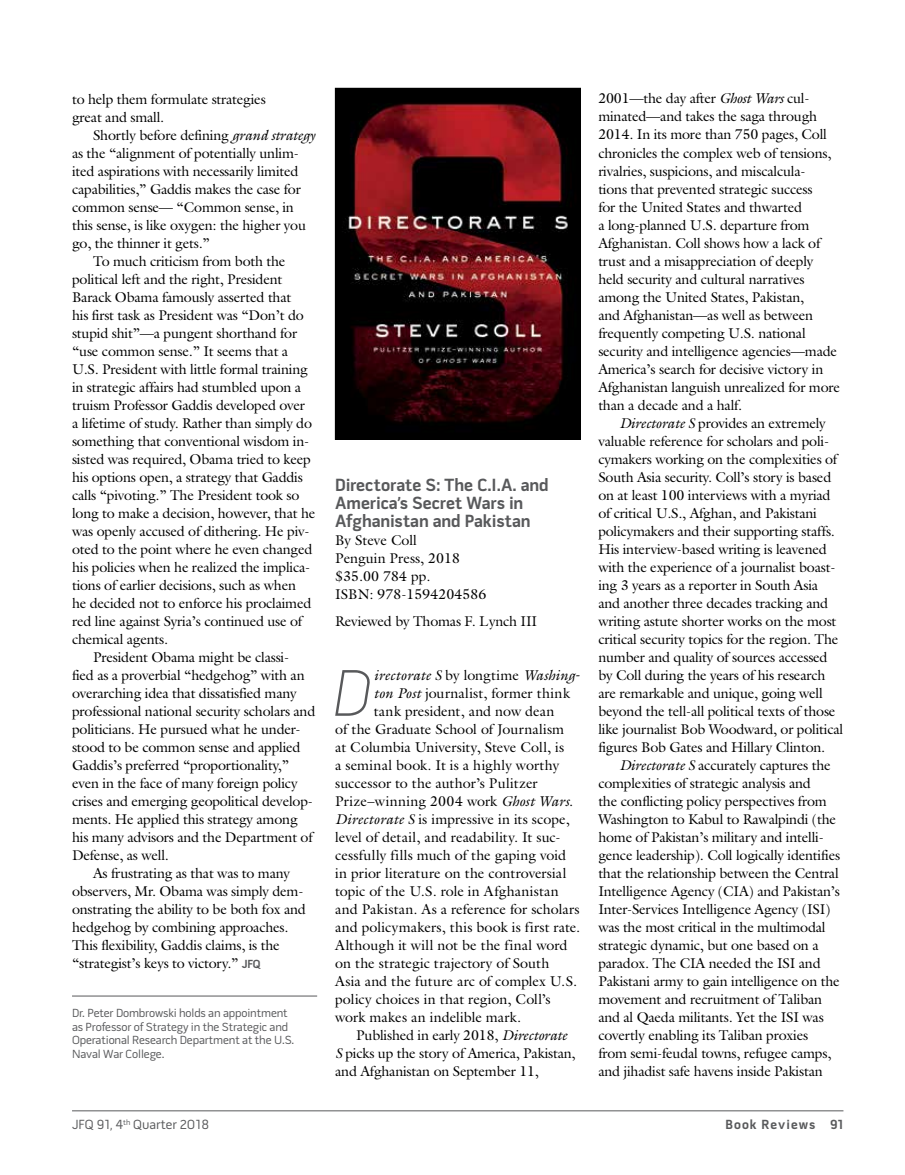
<style>
.page{position:relative;width:905px;height:1175px;background:#fff}
.page>*{position:absolute;margin:0;border:0;box-sizing:border-box;transform-origin:0 0}
.t1{font:67.2px "Pill Gothic 600 mg Thin Obq";color:#58595b}
.t2{font:700 18px/18px "Pill Gothic 600 mg";letter-spacing:-.005em;color:#58595b}
.t3{font:14.25px/18px "Galliard Std";letter-spacing:-.015em;color:#000}
.t4{font:14.25px "Galliard Std";letter-spacing:.005em;color:#000}
.t5{font:14.25px "Galliard Std";letter-spacing:.01em;color:#000}
.t6{font:14.25px "Galliard Std";letter-spacing:.02em;color:#000}
.t7{font:italic 14.25px "Galliard Std";letter-spacing:.005em;color:#000}
.t8{font:14.25px "Galliard Std";letter-spacing:.015em;color:#000}
.t9{font:13.5px "Pill Gothic 600 mg";color:#58595b}
.t10{font:700 13.5px "Pill Gothic 600 mg";letter-spacing:.075em;color:#58595b}
.t11{font:12px/13.5px "Pill Gothic 600 mg";letter-spacing:-.01em;color:#58595b}
.s1{font-style:italic}
.s2{font-family:"Pill Gothic 600 mg";font-weight:700;font-size:12px;color:#58595b}
.s3{font-style:normal}
</style>
<div class="page">
<hr style="left:72px;top:1110px;width:771px;height:1px;background:#58595b">
<hr style="left:72px;top:995px;width:245px;height:1px;background:#58595b">
<img style="left:337px;top:90px;width:241px;height:347px">
<div style="left:335px;top:88px;width:245px;height:351px;border:1px solid #000"></div>
<p class="t3" style="left:72px;top:89px;width:195px">to help them formulate strategies great and small.</p>
<p class="t3" style="left:93px;top:125px;width:223px">Shortly before defining <span class="s1">grand strategy</span></p>
<p class="t3" style="left:72px;top:143px;width:228px">as the “alignment of potentially unlim-</p>
<p class="t3" style="left:72px;top:161px;width:228px">ited aspirations with necessarily limited</p>
<p class="t3" style="left:72px;top:179px;width:230px">capabilities,” Gaddis makes the case for</p>
<p class="t3" style="left:72px;top:197px;width:223px">common sense— “Common sense, in</p>
<p class="t3" style="left:72px;top:215px;width:235px">this sense, is like oxygen: the higher you</p>
<p class="t3" style="left:72px;top:233px;width:139px">go, the thinner it gets.”</p>
<p class="t3" style="left:93px;top:251px;width:194px">To much criticism from both the</p>
<p class="t3" style="left:72px;top:269px;width:212px">political left and the right, President</p>
<p class="t3" style="left:72px;top:287px;width:221px">Barack Obama famously asserted that</p>
<p class="t3" style="left:72px;top:305px;width:233px">his first task as President was “Don’t do</p>
<p class="t3" style="left:72px;top:323px;width:226px">stupid shit”—a pungent shorthand for</p>
<p class="t3" style="left:72px;top:341px;width:218px">“use common sense.” It seems that a</p>
<p class="t3" style="left:72px;top:359px;width:237px">U.S. President with little formal training</p>
<p class="t3" style="left:72px;top:377px;width:230px">in strategic affairs had stumbled upon a</p>
<p class="t3" style="left:72px;top:395px;width:234px">truism Professor Gaddis developed over</p>
<p class="t3" style="left:72px;top:413px;width:241px">a lifetime of study. Rather than simply do</p>
<p class="t3" style="left:72px;top:431px;width:239px">something that conventional wisdom in-</p>
<p class="t3" style="left:72px;top:449px;width:240px">sisted was required, Obama tried to keep</p>
<p class="t3" style="left:72px;top:467px;width:232px">his options open, a strategy that Gaddis</p>
<p class="t3" style="left:72px;top:485px;width:229px">calls “pivoting.” The President took so</p>
<p class="t3" style="left:72px;top:503px;width:245px">long to make a decision, however, that he</p>
<p class="t3" style="left:72px;top:521px;width:239px">was openly accused of dithering. He piv-</p>
<p class="t3" style="left:72px;top:539px;width:242px">oted to the point where he even changed</p>
<p class="t3" style="left:72px;top:557px;width:240px">his policies when he realized the implica-</p>
<p class="t3" style="left:72px;top:575px;width:225px">tions of earlier decisions, such as when</p>
<p class="t3" style="left:72px;top:593px;width:241px">he decided not to enforce his proclaimed</p>
<p class="t3" style="left:72px;top:611px;width:232px">red line against Syria’s continued use of</p>
<p class="t3" style="left:72px;top:629px;width:97px">chemical agents.</p>
<p class="t3" style="left:93px;top:647px;width:198px">President Obama might be classi-</p>
<p class="t3" style="left:72px;top:665px;width:234px">fied as a proverbial “hedgehog” with an</p>
<p class="t3" style="left:72px;top:683px;width:226px">overarching idea that dissatisfied many</p>
<p class="t3" style="left:72px;top:701px;width:245px">professional national security scholars and</p>
<p class="t3" style="left:72px;top:719px;width:230px">politicians. He pursued what he under-</p>
<p class="t3" style="left:72px;top:737px;width:230px">stood to be common sense and applied</p>
<p class="t3" style="left:72px;top:755px;width:218px">Gaddis’s preferred “proportionality,”</p>
<p class="t3" style="left:72px;top:773px;width:227px">even in the face of many foreign policy</p>
<p class="t3" style="left:72px;top:791px;width:242px">crises and emerging geopolitical develop-</p>
<p class="t3" style="left:72px;top:809px;width:227px">ments. He applied this strategy among</p>
<p class="t3" style="left:72px;top:827px;width:242px">his many advisors and the Department of</p>
<p class="t3" style="left:72px;top:845px;width:98px">Defense, as well.</p>
<p class="t3" style="left:93px;top:863px;width:198px">As frustrating as that was to many</p>
<p class="t3" style="left:72px;top:881px;width:233px">observers, Mr. Obama was simply dem-</p>
<p class="t3" style="left:72px;top:899px;width:235px">onstrating the ability to be both fox and</p>
<p class="t3" style="left:72px;top:917px;width:218px">hedgehog by combining approaches.</p>
<p class="t3" style="left:72px;top:935px;width:209px">This flexibility, Gaddis claims, is the</p>
<p class="t3" style="left:72px;top:953px;width:190px">“strategist’s keys to victory.” <span class="s2">JFQ</span></p>
<p class="t11" style="left:72px;top:1007px;width:224px">Dr. Peter Dombrowski holds an appointment as Professor of Strategy in the Strategic and Operational Research Department at the U.S.<br>Naval War College.</p>
<p class="t2" style="left:335px;top:477px;width:215px">Directorate S: The C.I.A. and<br>America’s Secret Wars in<br>Afghanistan and Pakistan</p>
<p class="t3" style="left:335px;top:530px;width:153px">By Steve Coll<br>Penguin Press, 2018 $35.00 784 pp.<br>ISBN: 978-1594204586</p>
<p class="t3" style="left:335px;top:611px;width:204px">Reviewed by Thomas F. Lynch III</p>
<h1 class="t1" style="left:331px;top:666px;width:41px">D</h1>
<p class="t7" style="left:374px;top:666px;width:208px">irectorate S <span class="s3">by longtime</span> Washing-</p>
<p class="t8" style="left:374px;top:684px;width:198px"><span class="s1">ton Post</span> journalist, former think</p>
<p class="t3" style="left:374px;top:701px;width:182px">tank president, and now dean</p>
<p class="t4" style="left:335px;top:720px;width:230px">of the Graduate School of Journalism</p>
<p class="t3" style="left:335px;top:737px;width:230px">at Columbia University, Steve Coll, is</p>
<p class="t5" style="left:335px;top:756px;width:226px">a seminal book. It is a highly worthy</p>
<p class="t3" style="left:335px;top:773px;width:204px">successor to the author’s Pulitzer</p>
<p class="t6" style="left:335px;top:792px;width:239px">Prize–winning 2004 work <span class="s1">Ghost Wars</span>.</p>
<p class="t4" style="left:335px;top:810px;width:236px"><span class="s1">Directorate S</span> is impressive in its scope,</p>
<p class="t3" style="left:335px;top:827px;width:227px">level of detail, and readability. It suc-</p>
<p class="t4" style="left:335px;top:846px;width:232px">cessfully fills much of the gaping void</p>
<p class="t3" style="left:335px;top:863px;width:233px">in prior literature on the controversial</p>
<p class="t4" style="left:335px;top:882px;width:225px">topic of the U.S. role in Afghanistan</p>
<p class="t3" style="left:335px;top:899px;width:246px">and Pakistan. As a reference for scholars</p>
<p class="t5" style="left:335px;top:918px;width:246px">and policymakers, this book is first rate.</p>
<p class="t4" style="left:335px;top:936px;width:234px">Although it will not be the final word</p>
<p class="t3" style="left:335px;top:953px;width:216px">on the strategic trajectory of South</p>
<p class="t3" style="left:335px;top:971px;width:243px">Asia and the future arc of complex U.S.</p>
<p class="t3" style="left:335px;top:989px;width:217px">policy choices in that region, Coll’s</p>
<p class="t3" style="left:335px;top:1007px;width:187px">work makes an indelible mark.</p>
<p class="t3" style="left:356px;top:1025px;width:212px">Published in early 2018, <span class="s1">Directorate</span></p>
<p class="t3" style="left:335px;top:1043px;width:242px"><span class="s1">S</span> picks up the story of America, Pakistan,</p>
<p class="t3" style="left:335px;top:1061px;width:205px">and Afghanistan on September 11,</p>
<p class="t3" style="left:598px;top:89px;width:243px">2001—the day after <span class="s1">Ghost Wars</span> cul&shy;minated—and takes the saga through 2014. In its more than 750 pages, Coll chronicles the complex web of tensions, rivalries, suspicions, and miscalcula-<br>tions that prevented strategic success<br>for the United States and thwarted<br>a long-planned U.S. departure from Afghanistan. Coll shows how a lack of trust and a misappreciation of deeply held security and cultural narratives among the United States, Pakistan,<br>and Afghanistan—as well as between frequently competing U.S. national security and intelligence agencies—made America’s search for decisive victory in Afghanistan languish unrealized for more than a decade and a half.</p>
<p class="t3" style="left:598px;top:413px;width:246px;text-indent:21px"><span class="s1">Directorate S</span> provides an extremely valuable reference for scholars and poli&shy;cymakers working on the complexities of South Asia security. Coll’s story is based on at least 100 interviews with a myriad of critical U.S., Afghan, and Pakistani policymakers and their supporting staffs.<br>His interview-based writing is leavened with the experience of a journalist boast&shy;ing 3 years as a reporter in South Asia and another three decades tracking and writing astute shorter works on the most critical security topics for the region. The number and quality of sources accessed by Coll during the years of his research are remarkable and unique, going well beyond the tell-all political texts of those like journalist Bob Woodward, or political figures Bob Gates and Hillary Clinton.</p>
<p class="t3" style="left:598px;top:755px;width:243px;text-indent:21px"><span class="s1">Directorate S</span> accurately captures the complexities of strategic analysis and<br>the conflicting policy perspectives from Washington to Kabul to Rawalpindi (the home of Pakistan’s military and intelli&shy;gence leadership). Coll logically identifies that the relationship between the Central Intelligence Agency (CIA) and Pakistan’s Inter-Services Intelligence Agency (ISI) was the most critical in the multimodal strategic dynamic, but one based on a paradox. The CIA needed the ISI and Pakistani army to gain intelligence on the movement and recruitment of Taliban and al Qaeda militants. Yet the ISI was covertly enabling its Taliban proxies from semi-feudal towns, refugee camps, and jihadist safe havens inside Pakistan</p>
<p class="t9" style="left:72px;top:1119px;width:139px">JFQ 91, 4<sup>th</sup> Quarter 2018</p>
<p class="t10" style="left:725px;top:1119px;width:119px">Book Reviews 91</p>
</div>
